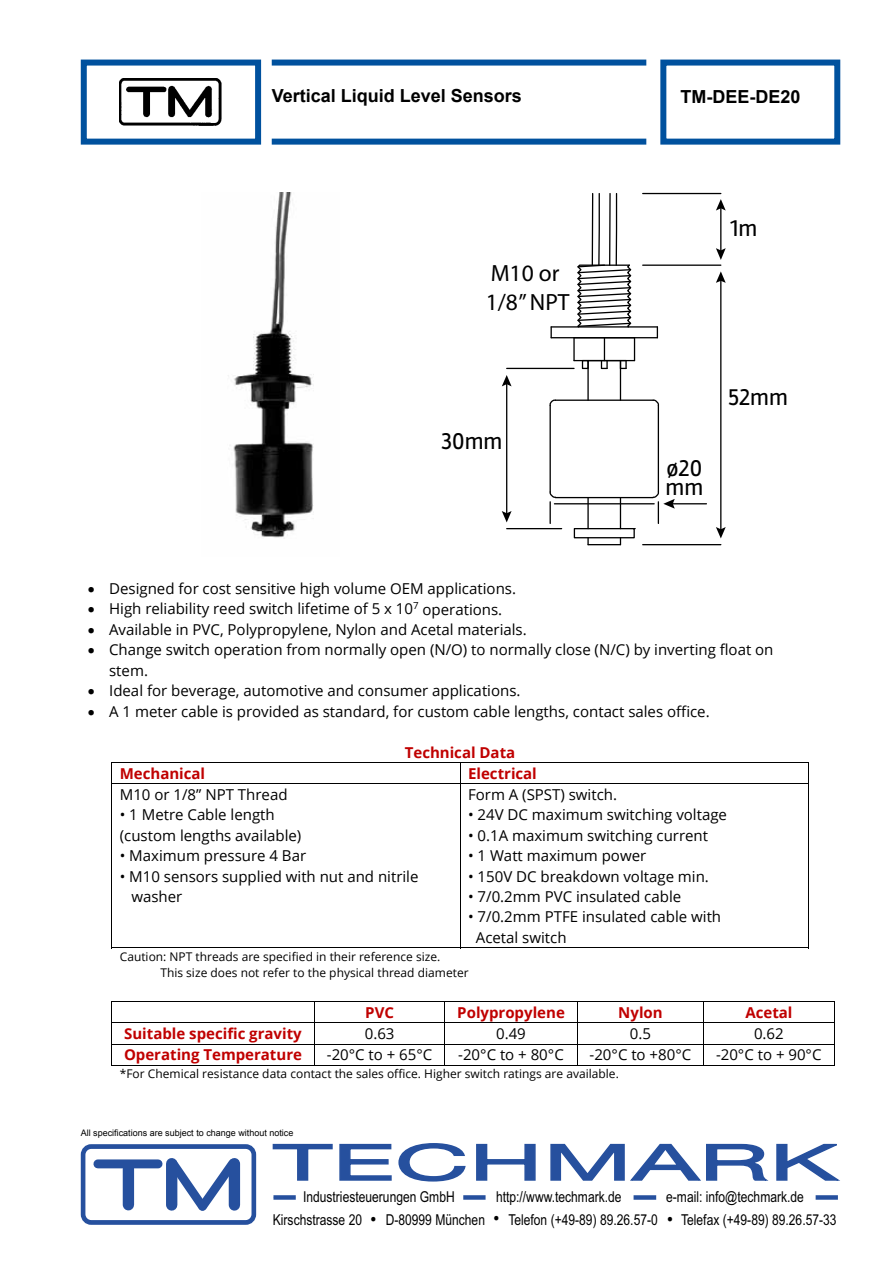
<style>
.page{position:relative;width:893px;height:1263px;background:#fff}
.page>*{position:absolute;margin:0;border:0;box-sizing:border-box;transform-origin:0 0}
.t1{font:36px "Myriad";color:#000}
.t2{font:23.55px/19.6px "Rambla";color:#000}
.t3{font:23.55px/28.5px "Myriad Pro";color:#000}
.t4{font:700 18px "Arial";color:#000}
.t5{font:15px/20.4px "Open Sans";color:#000}
.t6{font:15px "Arial Narrow";color:#000}
.t7{font:700 15px "Open Sans";color:#c00000}
.t8{font:12px/16.4px "Open Sans";color:#000}
.t9{font:9px "Arial";color:#000}
</style>
<div class="page">
<div style="left:81px;top:60px;width:180px;height:85px;background:#fff;border:6px solid #00519e"></div>
<div style="left:660px;top:60px;width:180px;height:85px;border:6px solid #00519e"></div>
<img style="left:119px;top:78px;width:102px;height:47px">
<div style="left:272px;top:60px;width:374px;height:6px;background:#00519e"></div>
<div style="left:272px;top:139px;width:374px;height:6px;background:#00519e"></div>
<div style="left:816px;top:1195px;width:22px;height:5px;background:#26509e"></div>
<div style="left:634px;top:1195px;width:22px;height:5px;background:#26509e"></div>
<div style="left:463px;top:1195px;width:23px;height:5px;background:#26509e"></div>
<div style="left:273px;top:1195px;width:23px;height:5px;background:#26509e"></div>
<div style="left:123px;top:1169px;width:11px;height:36px;background:#26509e"></div>
<svg style="left:161px;top:1158px;width:80px;height:53px"></svg>
<div style="left:81px;top:1144px;width:175px;height:81px;border:5px solid #26509e;border-radius:8px"></div>
<svg style="left:272px;top:1143px;width:61px;height:38px"></svg>
<svg style="left:339px;top:1143px;width:53px;height:38px"></svg>
<svg style="left:398px;top:1143px;width:68px;height:39px"></svg>
<svg style="left:476px;top:1143px;width:60px;height:38px"></svg>
<svg style="left:550px;top:1143px;width:290px;height:38px"></svg>
<div style="left:98px;top:1159px;width:60px;height:9px;background:#26509e"></div>
<img style="left:228px;top:193px;width:86px;height:346px">
<hr style="left:573px;top:338px;width:2px;height:23px;background:#000">
<hr style="left:587px;top:361px;width:2px;height:39px;background:#000">
<hr style="left:620px;top:498px;width:1px;height:31px;background:#000">
<div style="left:574px;top:528px;width:61px;height:10px;border:1px solid #000"></div>
<hr style="left:555px;top:497px;width:98px;height:1px;background:#000">
<svg style="left:549px;top:492px;width:8px;height:6px"></svg>
<hr style="left:549px;top:405px;width:2px;height:87px;background:#000">
<svg style="left:549px;top:399px;width:6px;height:8px"></svg>
<hr style="left:555px;top:399px;width:98px;height:2px;background:#000">
<svg style="left:652px;top:399px;width:7px;height:8px"></svg>
<hr style="left:658px;top:405px;width:1px;height:87px;background:#000">
<hr style="left:574px;top:360px;width:60px;height:1px;background:#000">
<hr style="left:551px;top:337px;width:53px;height:1px;background:#000">
<hr style="left:551px;top:326px;width:106px;height:2px;background:#000">
<hr style="left:588px;top:544px;width:32px;height:1px;background:#000">
<hr style="left:587px;top:498px;width:2px;height:31px;background:#000">
<svg style="left:550px;top:327px;width:2px;height:11px"></svg>
<div style="left:582px;top:360px;width:7px;height:9px;border:1px solid #000"></div>
<svg style="left:587px;top:538px;width:2px;height:7px"></svg>
<hr style="left:620px;top:361px;width:1px;height:39px;background:#000">
<hr style="left:604px;top:337px;width:53px;height:1px;background:#000">
<svg style="left:621px;top:361px;width:6px;height:8px"></svg>
<svg style="left:601px;top:338px;width:7px;height:31px"></svg>
<svg style="left:634px;top:338px;width:1px;height:23px"></svg>
<svg style="left:576px;top:193px;width:56px;height:135px"></svg>
<hr style="left:507px;top:368px;width:67px;height:1px;background:#000">
<hr style="left:507px;top:528px;width:55px;height:1px;background:#000">
<hr style="left:643px;top:544px;width:78px;height:1px;background:#000">
<hr style="left:643px;top:264px;width:78px;height:2px;background:#000">
<hr style="left:720px;top:279px;width:1px;height:252px;background:#000">
<svg style="left:716px;top:271px;width:10px;height:12px"></svg>
<svg style="left:716px;top:527px;width:10px;height:11px"></svg>
<hr style="left:506px;top:382px;width:1px;height:133px;background:#000">
<svg style="left:502px;top:375px;width:10px;height:11px"></svg>
<svg style="left:502px;top:511px;width:10px;height:11px"></svg>
<hr style="left:549px;top:502px;width:2px;height:21px;background:#000">
<hr style="left:554px;top:503px;width:100px;height:1px;background:#000">
<hr style="left:671px;top:503px;width:35px;height:1px;background:#000">
<svg style="left:652px;top:491px;width:23px;height:32px"></svg>
<hr style="left:643px;top:193px;width:78px;height:1px;background:#000">
<hr style="left:720px;top:207px;width:1px;height:45px;background:#000">
<svg style="left:716px;top:248px;width:10px;height:12px"></svg>
<svg style="left:716px;top:199px;width:10px;height:12px"></svg>
<hr style="left:111px;top:762px;width:698px;height:1px;background:#000">
<svg style="left:111px;top:763px;width:1px;height:20px"></svg>
<svg style="left:460px;top:763px;width:1px;height:20px"></svg>
<svg style="left:808px;top:763px;width:1px;height:20px"></svg>
<hr style="left:111px;top:783px;width:698px;height:1px;background:#000">
<hr style="left:111px;top:784px;width:1px;height:164px;background:#000">
<hr style="left:111px;top:947px;width:349px;height:1px;background:#000">
<hr style="left:460px;top:784px;width:1px;height:164px;background:#000">
<hr style="left:460px;top:947px;width:348px;height:1px;background:#000">
<hr style="left:808px;top:784px;width:1px;height:164px;background:#000">
<hr style="left:111px;top:1001px;width:467px;height:1px;background:#000">
<hr style="left:578px;top:1001px;width:125px;height:1px;background:#000">
<hr style="left:703px;top:1001px;width:131px;height:1px;background:#000">
<hr style="left:111px;top:1022px;width:467px;height:1px;background:#000">
<hr style="left:578px;top:1022px;width:125px;height:1px;background:#000">
<hr style="left:703px;top:1022px;width:131px;height:1px;background:#000">
<hr style="left:111px;top:1044px;width:467px;height:1px;background:#000">
<hr style="left:578px;top:1044px;width:125px;height:1px;background:#000">
<hr style="left:703px;top:1044px;width:131px;height:1px;background:#000">
<svg style="left:111px;top:1002px;width:1px;height:63px"></svg>
<hr style="left:111px;top:1065px;width:203px;height:1px;background:#000">
<svg style="left:314px;top:1002px;width:1px;height:63px"></svg>
<hr style="left:315px;top:1065px;width:129px;height:1px;background:#000">
<svg style="left:444px;top:1002px;width:1px;height:63px"></svg>
<hr style="left:445px;top:1065px;width:132px;height:1px;background:#000">
<svg style="left:577px;top:1002px;width:1px;height:63px"></svg>
<hr style="left:578px;top:1065px;width:125px;height:1px;background:#000">
<svg style="left:703px;top:1002px;width:1px;height:63px"></svg>
<hr style="left:704px;top:1065px;width:130px;height:1px;background:#000">
<svg style="left:834px;top:1001px;width:1px;height:65px"></svg>
<p class="t4" style="left:272px;top:84px;width:252px">Vertical Liquid Level Sensors</p>
<p class="t4" style="left:680px;top:85px;width:122px">TM-DEE-DE20</p>
<h2 class="t3" style="left:486px;top:259px;width:85px">M10 or<br>1/8” NPT</h2>
<h2 class="t2" style="left:441px;top:431px;width:63px">30mm</h2>
<h2 class="t2" style="left:730px;top:218px;width:29px">1m</h2>
<h2 class="t2" style="left:666px;top:458px;width:39px">ø20 mm</h2>
<h2 class="t2" style="left:728px;top:387px;width:61px">52mm</h2>
<p class="t5" style="left:88px;top:578px;width:430px">• Designed for cost sensitive high volume OEM applications.</p>
<p class="t5" style="left:88px;top:598px;width:416px">• High reliability reed switch lifetime of 5 x 10<sup>7</sup> operations.</p>
<p class="t5" style="left:88px;top:619px;width:440px">• Available in PVC, Polypropylene, Nylon and Acetal materials.</p>
<p class="t5" style="left:109px;top:639px;width:666px;text-indent:-21px">• Change switch operation from normally open (N/O) to normally close (N/C) by inverting float on stem.</p>
<p class="t5" style="left:88px;top:680px;width:434px">• Ideal for beverage, automotive and consumer applications.</p>
<p class="t5" style="left:88px;top:701px;width:623px">• A 1 meter cable is provided as standard, for custom cable lengths, contact sales office.</p>
<p class="t7" style="left:405px;top:741px;width:112px">Technical Data</p>
<p class="t7" style="left:120px;top:763px;width:87px">Mechanical</p>
<p class="t7" style="left:468px;top:763px;width:70px">Electrical</p>
<p class="t5" style="left:120px;top:784px;width:169px">M10 or 1/8” NPT Thread</p>
<p class="t5" style="left:120px;top:804px;width:183px">• 1 Metre Cable length (custom lengths available)</p>
<p class="t5" style="left:120px;top:845px;width:188px">• Maximum pressure 4 Bar</p>
<p class="t5" style="left:131px;top:866px;width:289px;text-indent:-12px">• M10 sensors supplied with nut and nitrile washer</p>
<p class="t5" style="left:468px;top:784px;width:150px">Form A (SPST) switch.</p>
<p class="t5" style="left:468px;top:804px;width:260px">• 24V DC maximum switching voltage</p>
<p class="t5" style="left:468px;top:825px;width:242px">• 0.1A maximum switching current</p>
<p class="t5" style="left:468px;top:845px;width:180px">• 1 Watt maximum power</p>
<p class="t5" style="left:468px;top:865px;width:242px">• 150V DC breakdown voltage min.</p>
<p class="t5" style="left:468px;top:886px;width:215px">• 7/0.2mm PVC insulated cable</p>
<p class="t5" style="left:476px;top:906px;width:247px;text-indent:-8px">• 7/0.2mm PTFE insulated cable with<br>Acetal switch</p>
<p class="t8" style="left:160px;top:948px;width:310px;text-indent:-41px">Caution: NPT threads are specified in their reference size.<br>This size does not refer to the physical thread diameter</p>
<p class="t7" style="left:365px;top:1002px;width:30px">PVC</p>
<p class="t7" style="left:457px;top:1002px;width:109px">Polypropylene</p>
<p class="t7" style="left:618px;top:1002px;width:46px">Nylon</p>
<p class="t7" style="left:745px;top:1002px;width:49px">Acetal</p>
<p class="t7" style="left:124px;top:1023px;width:179px">Suitable specific gravity</p>
<p class="t5" style="left:365px;top:1023px;width:31px">0.63</p>
<p class="t5" style="left:496px;top:1023px;width:31px">0.49</p>
<p class="t5" style="left:630px;top:1023px;width:23px">0.5</p>
<p class="t5" style="left:754px;top:1023px;width:31px">0.62</p>
<p class="t7" style="left:124px;top:1044px;width:179px">Operating Temperature</p>
<p class="t5" style="left:327px;top:1044px;width:107px">-20°C to + 65°C</p>
<p class="t5" style="left:458px;top:1044px;width:107px">-20°C to + 80°C</p>
<p class="t5" style="left:590px;top:1044px;width:103px">-20°C to +80°C</p>
<p class="t5" style="left:716px;top:1044px;width:107px">-20°C to + 90°C</p>
<p class="t8" style="left:120px;top:1065px;width:501px">*For Chemical resistance data contact the sales office. Higher switch ratings are available.</p>
<p class="t9" style="left:81px;top:1126px;width:214px">All specifications are subject to change without notice</p>
<p class="t6" style="left:303px;top:1185px;width:153px">Industriesteuerungen GmbH</p>
<p class="t6" style="left:496px;top:1185px;width:127px">http://www.techmark.de</p>
<p class="t6" style="left:666px;top:1185px;width:139px">e-mail: info@techmark.de</p>
<p class="t6" style="left:273px;top:1208px;width:91px">Kirschstrasse 20</p>
<p class="t6" style="left:386px;top:1208px;width:101px">D-80999 München</p>
<h1 class="t1" style="left:370px;top:1191px;width:9px">.</h1>
<p class="t6" style="left:508px;top:1208px;width:151px">Telefon (+49-89) 89.26.57-0</p>
<p class="t6" style="left:681px;top:1208px;width:157px">Telefax (+49-89) 89.26.57-33</p>
<h1 class="t1" style="left:492px;top:1190px;width:9px">.</h1>
<h1 class="t1" style="left:666px;top:1191px;width:9px">.</h1>
</div>
